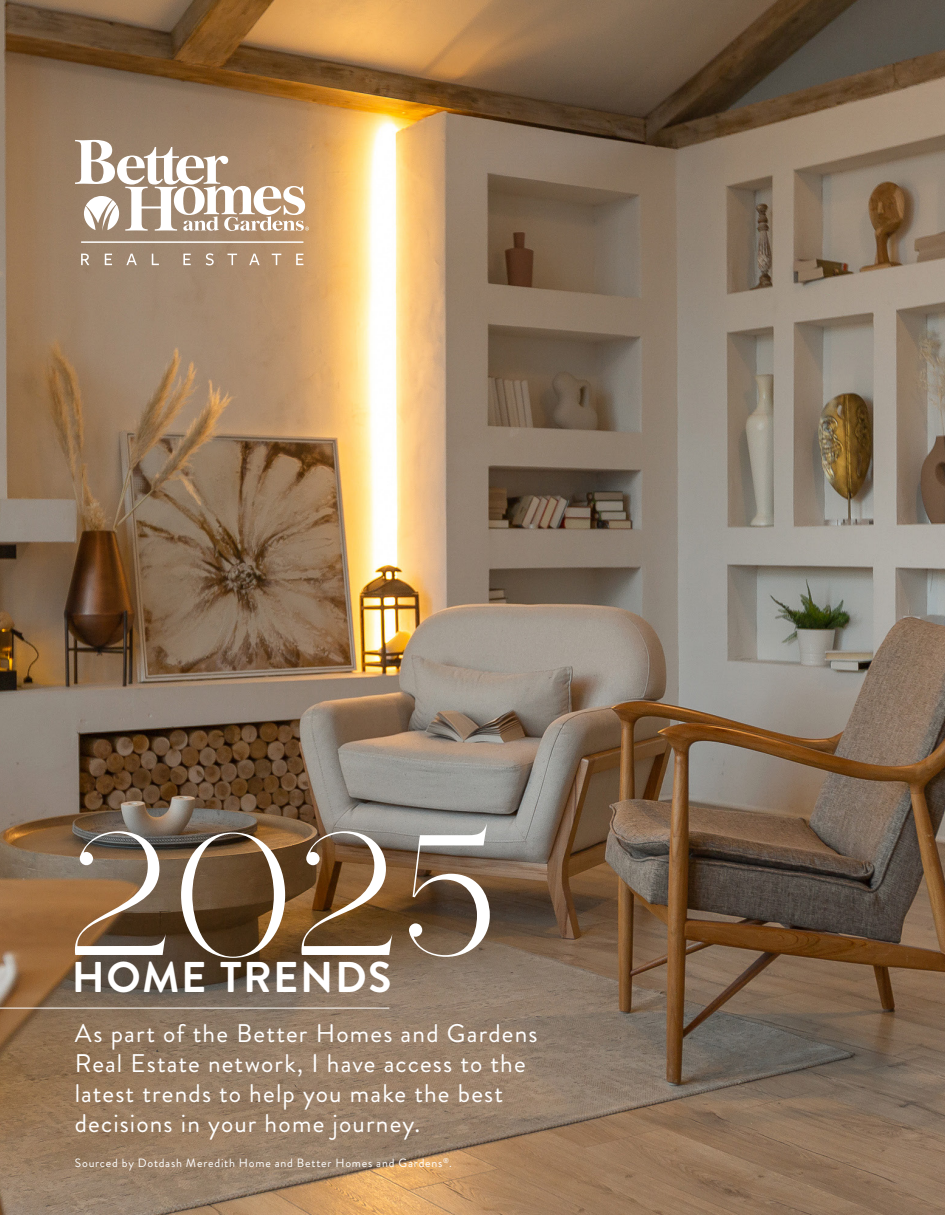
<style>
.page{position:relative;width:945px;height:1215px;background:#fff}
.page>*{position:absolute;margin:0;border:0;box-sizing:border-box;transform-origin:0 0}
.t1{font:170.55px "abigail";color:#fff}
.t2{font:700 42.9px "Brandon Grotesque";letter-spacing:.035em;color:#fff}
.t3{font:25.5px/30px "Brandon Grotesque";letter-spacing:.045em;color:#fff}
.t4{font:12px "Brandon Grotesque";letter-spacing:.065em;color:#fff}
</style>
<div class="page">
<img style="left:0;top:0;width:945px;height:1215px">
<svg style="left:75px;top:140px;width:234px;height:125px"></svg>
<hr style="left:0;top:1008px;width:389px;height:1px;background:#fff">
<p class="t1" style="left:75px;top:800px;width:433px">2025</p>
<p class="t2" style="left:72px;top:947px;width:321px">HOME TRENDS</p>
<p class="t3" style="left:75px;top:1019px;width:464px">As part of the Better Homes and Gardens Real Estate network, I have access to the latest trends to help you make the best decisions in your home journey.</p>
<p class="t4" style="left:75px;top:1154px;width:379px">Sourced by Dotdash Meredith Home and Better Homes and Gardens<sup>®</sup>.</p>
</div>
